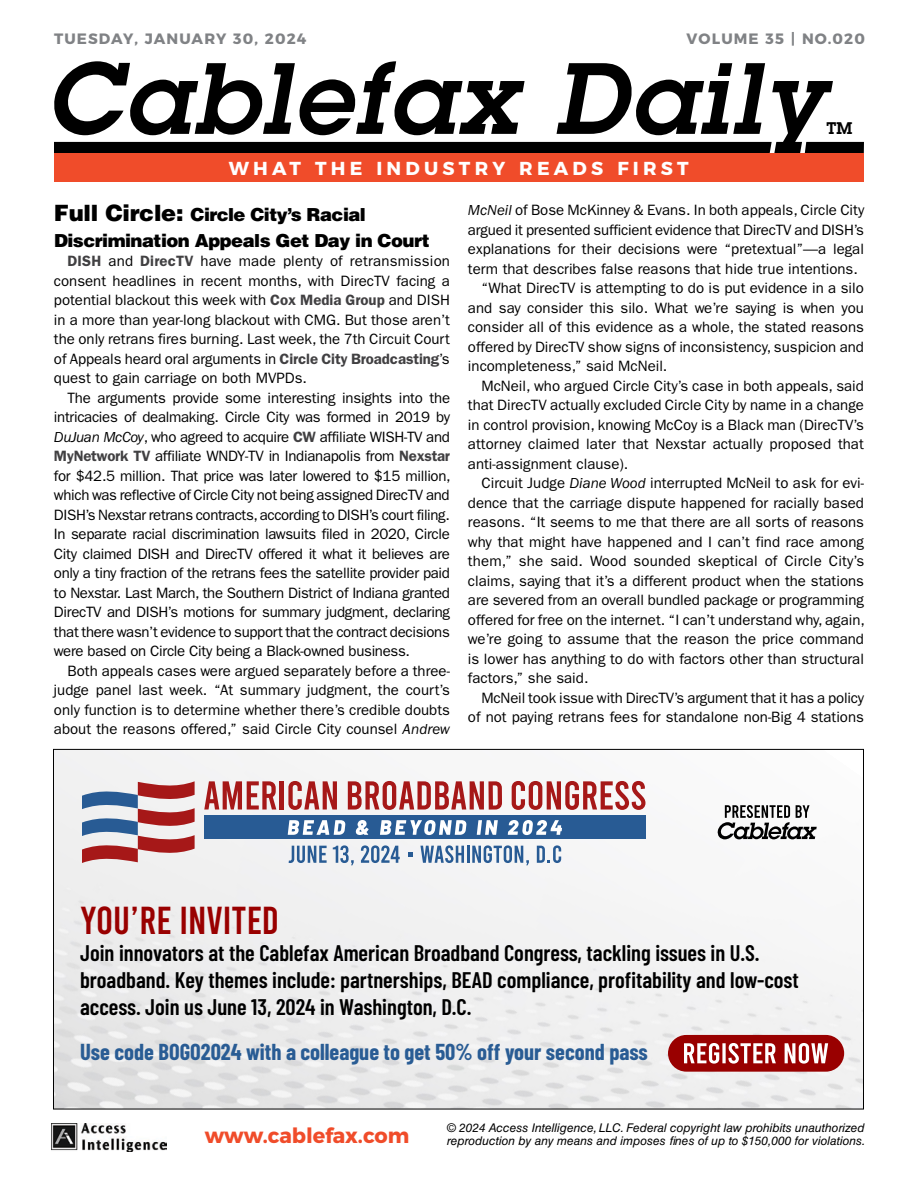
<style>
.page{position:relative;width:918px;height:1188px;background:#fff}
.page>*{position:absolute;margin:0;border:0;box-sizing:border-box;transform-origin:0 0}
.t1{font:italic 600 99px "Lubalin Graph Std";letter-spacing:.03em;color:#000}
.t2{font:39px "Bebas";color:#900}
.t3{font:600 22.5px/27px "Barlow Condensed";color:#000}
.t4{font:700 22.5px "Barlow Condensed";color:#295c94}
.t5{font:700 21px "Montserrat";color:#f04c2a}
.t6{font:700 18.75px "Montserrat";letter-spacing:.225em;color:#fff}
.t7{font:900 18px/25.5px "Helvetica LT Std";letter-spacing:-.03em;color:#000}
.t8{font:600 16.5px "Lubalin Graph Std";color:#000}
.t9{font:15px/19.5px "ITC Franklin Gothic Std";color:#000;text-align:justify}
.t10{font:700 15px "Montserrat";letter-spacing:.075em;color:#808285}
.t11{font:italic 12px/13.5px "Helvetica LT Std";color:#000}
.s1{font-size:22.5px}
.s2{font-weight:600;color:#414042}
.s3{font-style:italic}
</style>
<div class="page">
<div style="left:54px;top:142px;width:718px;height:11px;background:#000"></div>
<svg style="left:805px;top:142px;width:59px;height:11px"></svg>
<div style="left:54px;top:153px;width:809px;height:29px;background:#f04c2a"></div>
<img style="left:52px;top:1123px;width:115px;height:29px">
<img style="left:55px;top:751px;width:807px;height:356px">
<svg style="left:82px;top:781px;width:113px;height:82px"></svg>
<svg style="left:204px;top:781px;width:72px;height:29px"></svg>
<hr style="left:280px;top:781px;width:4px;height:29px;background:#a61818">
<svg style="left:288px;top:781px;width:49px;height:29px"></svg>
<svg style="left:348px;top:781px;width:154px;height:29px"></svg>
<svg style="left:512px;top:781px;width:133px;height:29px"></svg>
<div style="left:204px;top:815px;width:442px;height:24px;background:#285b94"></div>
<svg style="left:288px;top:820px;width:58px;height:15px"></svg>
<svg style="left:356px;top:820px;width:13px;height:15px"></svg>
<svg style="left:380px;top:820px;width:87px;height:15px"></svg>
<svg style="left:477px;top:820px;width:21px;height:15px"></svg>
<svg style="left:508px;top:820px;width:54px;height:15px"></svg>
<svg style="left:289px;top:846px;width:38px;height:17px"></svg>
<svg style="left:333px;top:845px;width:21px;height:20px"></svg>
<svg style="left:361px;top:845px;width:39px;height:18px"></svg>
<svg style="left:408px;top:852px;width:4px;height:4px"></svg>
<svg style="left:420px;top:845px;width:109px;height:20px"></svg>
<svg style="left:537px;top:845px;width:24px;height:18px"></svg>
<svg style="left:718px;top:805px;width:99px;height:34px"></svg>
<div style="left:668px;top:1035px;width:176px;height:37px;background:#900;border-radius:18px"></div>
<svg style="left:684px;top:1043px;width:144px;height:21px"></svg>
<p class="t10" style="left:54px;top:26px;width:254px">TUESDAY, JANUARY 30, 2024</p>
<p class="t10" style="left:687px;top:26px;width:180px">VOLUME 35 | NO.020</p>
<h1 class="t1" style="left:46px;top:33px;width:779px">Cablefax Daily</h1>
<p class="t8" style="left:827px;top:117px;width:27px">TM</p>
<p class="t6" style="left:229px;top:153px;width:462px">WHAT THE INDUSTRY READS FIRST</p>
<p class="t7" style="left:54px;top:202px;width:377px"><span class="s1">Full Circle:</span> Circle City’s Racial<br>Discrimination Appeals Get Day in Court</p>
<p class="t9" style="left:54px;top:252px;width:398px;text-indent:14px"><span class="s2">DISH</span> and <span class="s2">DirecTV</span> have made plenty of retransmission consent headlines in recent months, with DirecTV facing a potential blackout this week with <span class="s2">Cox Media Group</span> and DISH in a more than year-long blackout with CMG. But those aren’t the only retrans fires burning. Last week, the 7th Circuit Court of Appeals heard oral arguments in <span class="s2">Circle City Broadcasting</span>’s quest to gain carriage on both MVPDs.</p>
<p class="t9" style="left:54px;top:388px;width:398px;text-indent:14px">The arguments provide some interesting insights into the intricacies of dealmaking. Circle City was formed in 2019 by <span class="s3">DuJuan McCoy</span>, who agreed to acquire <span class="s2">CW</span> affiliate WISH-TV and <span class="s2">MyNetwork TV</span> affiliate WNDY-TV in Indianapolis from <span class="s2">Nexstar </span>for $42.5 million. That price was later lowered to $15 million, which was reflective of Circle City not being assigned DirecTV and DISH’s Nexstar retrans contracts, according to DISH’s court filing.<br>In separate racial discrimination lawsuits filed in 2020, Circle City claimed DISH and DirecTV offered it what it believes are only a tiny fraction of the retrans fees the satellite provider paid to Nexstar. Last March, the Southern District of Indiana granted DirecTV and DISH’s motions for summary judgment, declaring that there wasn’t evidence to support that the contract decisions were based on Circle City being a Black-owned business.</p>
<p class="t9" style="left:54px;top:661px;width:398px;text-indent:14px">Both appeals cases were argued separately before a three&shy;judge panel last week. “At summary judgment, the court’s only function is to determine whether there’s credible doubts about the reasons offered,” said Circle City counsel <span class="s3">Andrew</span></p>
<p class="t9" style="left:468px;top:201px;width:398px"><span class="s3">McNeil</span> of Bose McKinney &amp; Evans. In both appeals, Circle City</p>
<p class="t9" style="left:468px;top:220px;width:398px">argued it presented sufficient evidence that DirecTV and DISH’s</p>
<p class="t9" style="left:468px;top:240px;width:398px">explanations for their decisions were “pretextual”—a legal</p>
<p class="t9" style="left:468px;top:259px;width:391px">term that describes false reasons that hide true intentions.</p>
<p class="t9" style="left:481px;top:279px;width:384px">“What DirecTV is attempting to do is put evidence in a silo</p>
<p class="t9" style="left:468px;top:298px;width:398px">and say consider this silo. What we’re saying is when you</p>
<p class="t9" style="left:468px;top:318px;width:397px">consider all of this evidence as a whole, the stated reasons</p>
<p class="t9" style="left:468px;top:337px;width:398px">offered by DirecTV show signs of inconsistency, suspicion and</p>
<p class="t9" style="left:468px;top:357px;width:201px">incompleteness,” said McNeil.</p>
<p class="t9" style="left:481px;top:376px;width:384px">McNeil, who argued Circle City’s case in both appeals, said</p>
<p class="t9" style="left:468px;top:396px;width:397px">that DirecTV actually excluded Circle City by name in a change</p>
<p class="t9" style="left:468px;top:415px;width:398px">in control provision, knowing McCoy is a Black man (DirecTV’s</p>
<p class="t9" style="left:468px;top:435px;width:397px">attorney claimed later that Nexstar actually proposed that</p>
<p class="t9" style="left:468px;top:454px;width:162px">anti-assignment clause).</p>
<p class="t9" style="left:481px;top:474px;width:384px">Circuit Judge <span class="s3">Diane Wood</span> interrupted McNeil to ask for evi-</p>
<p class="t9" style="left:468px;top:493px;width:398px">dence that the carriage dispute happened for racially based</p>
<p class="t9" style="left:468px;top:513px;width:398px">reasons. “It seems to me that there are all sorts of reasons</p>
<p class="t9" style="left:468px;top:532px;width:397px">why that might have happened and I can’t find race among</p>
<p class="t9" style="left:468px;top:552px;width:398px">them,” she said. Wood sounded skeptical of Circle City’s</p>
<p class="t9" style="left:468px;top:571px;width:398px">claims, saying that it’s a different product when the stations</p>
<p class="t9" style="left:468px;top:591px;width:398px">are severed from an overall bundled package or programming</p>
<p class="t9" style="left:468px;top:610px;width:398px">offered for free on the internet. “I can’t understand why, again,</p>
<p class="t9" style="left:468px;top:630px;width:397px">we’re going to assume that the reason the price command</p>
<p class="t9" style="left:468px;top:649px;width:397px">is lower has anything to do with factors other than structural</p>
<p class="t9" style="left:468px;top:669px;width:122px">factors,” she said.</p>
<p class="t9" style="left:481px;top:688px;width:384px">McNeil took issue with DirecTV’s argument that it has a policy</p>
<p class="t9" style="left:468px;top:708px;width:397px">of not paying retrans fees for standalone non-Big 4 stations</p>
<h2 class="t2" style="left:80px;top:901px;width:200px">YOU’RE INVITED</h2>
<h3 class="t3" style="left:80px;top:938px;width:720px">Join innovators at the Cablefax American Broadband Congress, tackling issues in U.S. broadband. Key themes include: partnerships, BEAD compliance, profitability and low-cost access. Join us June 13, 2024 in Washington, D.C.</h3>
<h3 class="t4" style="left:80px;top:1036px;width:569px">Use code BOGO2024 with a colleague to get 50% off your second pass</h3>
<h3 class="t5" style="left:205px;top:1119px;width:206px">www.cablefax.com</h3>
<p class="t11" style="left:447px;top:1121px;width:420px">© 2024 Access Intelligence, LLC. Federal copyright law prohibits unauthorized reproduction by any means and imposes fines of up to $150,000 for violations.</p>
</div>
